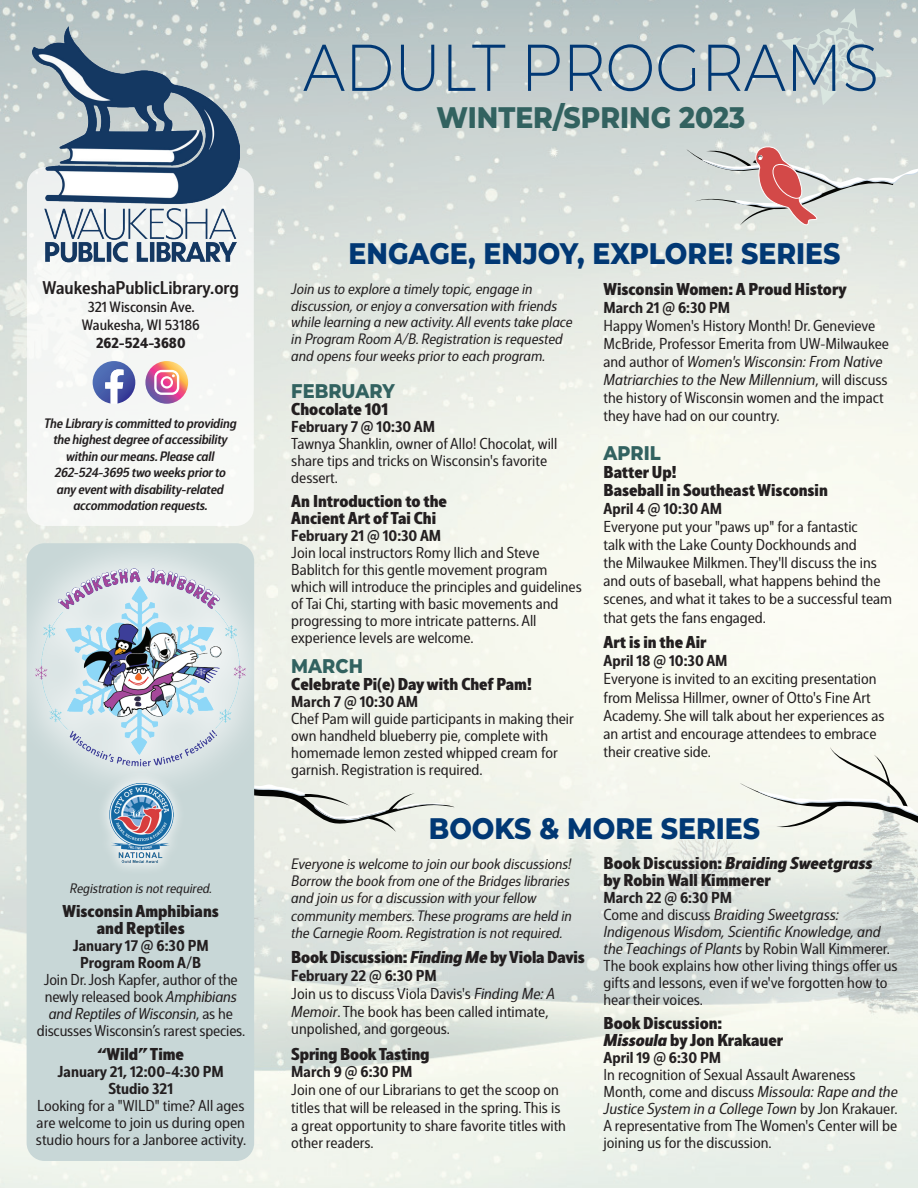
<style>
.page{position:relative;width:918px;height:1188px;background:#fff}
.page>*{position:absolute;margin:0;border:0;box-sizing:border-box;transform-origin:0 0}
.t1{font:300 66px "Montserrat";color:#013874;scale:.9 1}
.t2{font:800 29.7px "Montserrat";color:#013874;scale:.9 1}
.t3{font:800 29.7px "Montserrat";color:#326260;scale:.9 1}
.t4{font:800 19.8px "Montserrat";color:#326260;scale:.9 1}
.t5{font:18.15px "Interval Next Narrow Med";color:#231f20}
.t6{font:16.95px/17px "Interval Next Narrow Bla";color:#231f20}
.t7{font:16.95px "Interval Next Narrow Black Ita";color:#231f20}
.t8{font:15.6px/17px "Interval Next Narrow";color:#231f20}
.t9{font:15.6px/17px "Interval Next Narrow Bookta";color:#231f20}
.t10{font:15.6px/17px "Interval Next Narrow Semi Bo";color:#231f20;text-align:center}
.t11{font:14.85px/16.6px "Interval Next Narrow Bookta";color:#231f20}
.t12{font:14.85px/18.1px "Interval Next Narrow Reg";color:#231f20;text-align:center}
.t13{font:700 14.85px "Interval Next Narrow";color:#231f20}
.t14{font:13.5px/16.5px "Interval Next Narrow Med Ita";letter-spacing:-.01em;color:#231f20;text-align:center}
.t15{font:13.5px "Interval Next Narrow Bookta";color:#231f20}
.s1{font-family:"Interval Next Narrow Bookta"}
.s2{font-family:"Interval Next Narrow"}
.s3{font-family:"Interval Next Narrow Black Ita"}
.s4{font-family:"Interval Next Narrow Bla"}
</style>
<div class="page">
<img style="left:0;top:0;width:918px;height:1188px">
<div style="left:27px;top:167px;width:227px;height:359px;background:#f5f7f5;border-radius:18px"></div>
<img style="left:32px;top:26px;width:207px;height:237px">
<svg style="left:782px;top:8px;width:109px;height:97px"></svg>
<svg style="left:93px;top:361px;width:42px;height:43px"></svg>
<svg style="left:145px;top:361px;width:43px;height:43px"></svg>
<svg style="left:154px;top:370px;width:25px;height:25px"></svg>
<svg style="left:739px;top:747px;width:179px;height:84px"></svg>
<svg style="left:254px;top:739px;width:201px;height:93px"></svg>
<svg style="left:686px;top:146px;width:232px;height:80px"></svg>
<div style="left:27px;top:543px;width:227px;height:618px;background:#c8d7d7;border-radius:18px"></div>
<div style="left:0;top:530px;width:283px;height:274px;background:#fff;opacity:.75"></div>
<img style="left:35px;top:568px;width:211px;height:210px">
<div style="left:97px;top:770px;width:89px;height:106px;background:#fff;opacity:.75"></div>
<img style="left:105px;top:779px;width:71px;height:92px">
<p class="t5" style="left:43px;top:274px;width:198px">WaukeshaPublicLibrary.org</p>
<p class="t12" style="left:82px;top:297px;width:119px">321 Wisconsin Ave.<br>Waukesha, WI 53186</p>
<p class="t13" style="left:96px;top:332px;width:91px">262-524-3680</p>
<p class="t14" style="left:44px;top:414px;width:194px">The Library is committed to providing the highest degree of accessibility within our means. Please call<br>262-524-3695 two weeks prior to any event with disability-related accommodation requests.</p>
<p class="t15" style="left:70px;top:879px;width:144px">Registration is not required.</p>
<p class="t6" style="left:63px;top:902px;width:158px;text-align:center">Wisconsin Amphibians and Reptiles</p>
<p class="t10" style="left:73px;top:936px;width:137px">January 17 @ 6:30 PM<br>Program Room A/B</p>
<p class="t8" style="left:44px;top:970px;width:195px">Join Dr. Josh Kapfer, author of the newly released book <span class="s1">Amphibians</span></p>
<p class="t9" style="left:49px;top:1004px;width:186px">and Reptiles of Wisconsin<span class="s2">, as he</span></p>
<p class="t8" style="left:37px;top:1021px;width:210px">discusses Wisconsin’s rarest species.</p>
<p class="t6" style="left:97px;top:1045px;width:88px">“Wild” Time</p>
<p class="t10" style="left:58px;top:1062px;width:168px">January 21, 12:00-4:30 PM<br>Studio 321</p>
<p class="t8" style="left:36px;top:1096px;width:212px;text-align:justify">Looking for a "WILD" time? All ages are welcome to join us during open studio hours for a Janboree activity.</p>
<h1 class="t1" style="left:303px;top:23px;width:641px">ADULT PROGRAMS</h1>
<h2 class="t3" style="left:437px;top:95px;width:345px">WINTER/SPRING 2023</h2>
<h2 class="t2" style="left:349px;top:232px;width:548px">ENGAGE, ENJOY, EXPLORE! SERIES</h2>
<p class="t11" style="left:291px;top:279px;width:283px">Join us to explore a timely topic, engage in discussion, or enjoy a conversation with friends while learning a new activity. All events take place in Program Room A/B. Registration is requested and opens four weeks prior to each program.</p>
<p class="t4" style="left:291px;top:376px;width:116px">FEBRUARY</p>
<p class="t6" style="left:291px;top:399px;width:98px">Chocolate 101</p>
<p class="t10" style="left:291px;top:417px;width:145px">February 7 @ 10:30 AM</p>
<p class="t8" style="left:291px;top:433px;width:268px">Tawnya Shanklin, owner of Allo! Chocolat, will share tips and tricks on Wisconsin's favorite dessert.</p>
<p class="t6" style="left:291px;top:491px;width:157px">An Introduction to the<br>Ancient Art of Tai Chi</p>
<p class="t10" style="left:291px;top:526px;width:151px">February 21 @ 10:30 AM</p>
<p class="t8" style="left:291px;top:543px;width:292px">Join local instructors Romy Ilich and Steve Bablitch for this gentle movement program which will introduce the principles and guidelines of Tai Chi, starting with basic movements and progressing to more intricate patterns. All experience levels are welcome.</p>
<p class="t4" style="left:291px;top:652px;width:81px">MARCH</p>
<p class="t6" style="left:291px;top:674px;width:242px">Celebrate Pi(e) Day with Chef Pam!</p>
<p class="t10" style="left:291px;top:692px;width:128px">March 7 @ 10:30 AM</p>
<p class="t8" style="left:291px;top:709px;width:284px">Chef Pam will guide participants in making their own handheld blueberry pie, complete with homemade lemon zested whipped cream for garnish. Registration is required.</p>
<p class="t6" style="left:604px;top:279px;width:245px">Wisconsin Women: A Proud History</p>
<p class="t10" style="left:604px;top:297px;width:128px">March 21 @ 6:30 PM</p>
<p class="t8" style="left:604px;top:315px;width:287px;line-height:18.1px">Happy Women's History Month! Dr. Genevieve<br>McBride, Professor Emerita from UW-Milwaukee</p>
<p class="t9" style="left:604px;top:351px;width:286px;line-height:18.1px"><span class="s2">and author of</span> Women's Wisconsin: From Native<br>Matriarchies to the New Millennium<span class="s2">, will discuss</span></p>
<p class="t8" style="left:604px;top:387px;width:282px;line-height:18.1px">the history of Wisconsin women and the impact they have had on our country.</p>
<p class="t4" style="left:604px;top:438px;width:65px">APRIL</p>
<p class="t6" style="left:604px;top:461px;width:226px;line-height:18.1px">Batter Up!<br>Baseball in Southeast Wisconsin</p>
<p class="t10" style="left:604px;top:499px;width:120px">April 4 @ 10:30 AM</p>
<p class="t8" style="left:604px;top:516px;width:290px;line-height:18.1px">Everyone put your "paws up" for a fantastic<br>talk with the Lake County Dockhounds and<br>the Milwaukee Milkmen. They'll discuss the ins and outs of baseball, what happens behind the scenes, and what it takes to be a successful team that gets the fans engaged.</p>
<p class="t6" style="left:604px;top:633px;width:105px">Art is in the Air</p>
<p class="t10" style="left:604px;top:651px;width:126px">April 18 @ 10:30 AM</p>
<p class="t8" style="left:604px;top:669px;width:282px;line-height:18.1px">Everyone is invited to an exciting presentation from Melissa Hillmer, owner of Otto's Fine Art Academy. She will talk about her experiences as an artist and encourage attendees to embrace their creative side.</p>
<h2 class="t2" style="left:429px;top:806px;width:370px">BOOKS &amp; MORE SERIES</h2>
<p class="t11" style="left:291px;top:854px;width:282px;line-height:17.4px">Everyone is welcome to join our book discussions!<br>Borrow the book from one of the Bridges libraries and join us for a discussion with your fellow community members. These programs are held in the Carnegie Room. Registration is not required.</p>
<p class="t6" style="left:291px;top:948px;width:295px">Book Discussion: <span class="s3">Finding Me</span> by Viola Davis</p>
<p class="t10" style="left:291px;top:966px;width:147px">February 22 @ 6:30 PM</p>
<p class="t8" style="left:291px;top:983px;width:265px;line-height:17.7px">Join us to discuss Viola Davis's <span class="s1">Finding Me: A<br>Memoir</span>. The book has been called intimate, unpolished, and gorgeous.</p>
<p class="t6" style="left:291px;top:1044px;width:140px">Spring Book Tasting</p>
<p class="t10" style="left:291px;top:1062px;width:123px">March 9 @ 6:30 PM</p>
<p class="t8" style="left:291px;top:1080px;width:276px;line-height:17.7px">Join one of our Librarians to get the scoop on titles that will be released in the spring. This is a great opportunity to share favorite titles with other readers.</p>
<p class="t7" style="left:604px;top:850px;width:270px"><span class="s4">Book Discussion:</span> Braiding Sweetgrass</p>
<p class="t6" style="left:604px;top:870px;width:169px">by Robin Wall Kimmerer</p>
<p class="t10" style="left:604px;top:888px;width:130px">March 22 @ 6:30 PM</p>
<p class="t9" style="left:604px;top:905px;width:288px"><span class="s2">Come and discuss</span> Braiding Sweetgrass:<br>Indigenous Wisdom, Scientific Knowledge, and the Teachings of Plants <span class="s2">by Robin Wall Kimmerer.</span></p>
<p class="t8" style="left:604px;top:956px;width:295px">The book explains how other living things offer us gifts and lessons, even if we've forgotten how to hear their voices.</p>
<p class="t6" style="left:604px;top:1014px;width:181px">Book Discussion:<br><span class="s3">Missoula</span> by Jon Krakauer</p>
<p class="t10" style="left:604px;top:1048px;width:119px">April 19 @ 6:30 PM</p>
<p class="t8" style="left:604px;top:1065px;width:296px">In recognition of Sexual Assault Awareness<br>Month, come and discuss <span class="s1">Missoula: Rape and the</span></p>
<p class="t9" style="left:604px;top:1099px;width:295px">Justice System in a College Town <span class="s2">by Jon Krakauer.</span></p>
<p class="t8" style="left:604px;top:1116px;width:295px">A representative from The Women's Center will be joining us for the discussion.</p>
</div>
